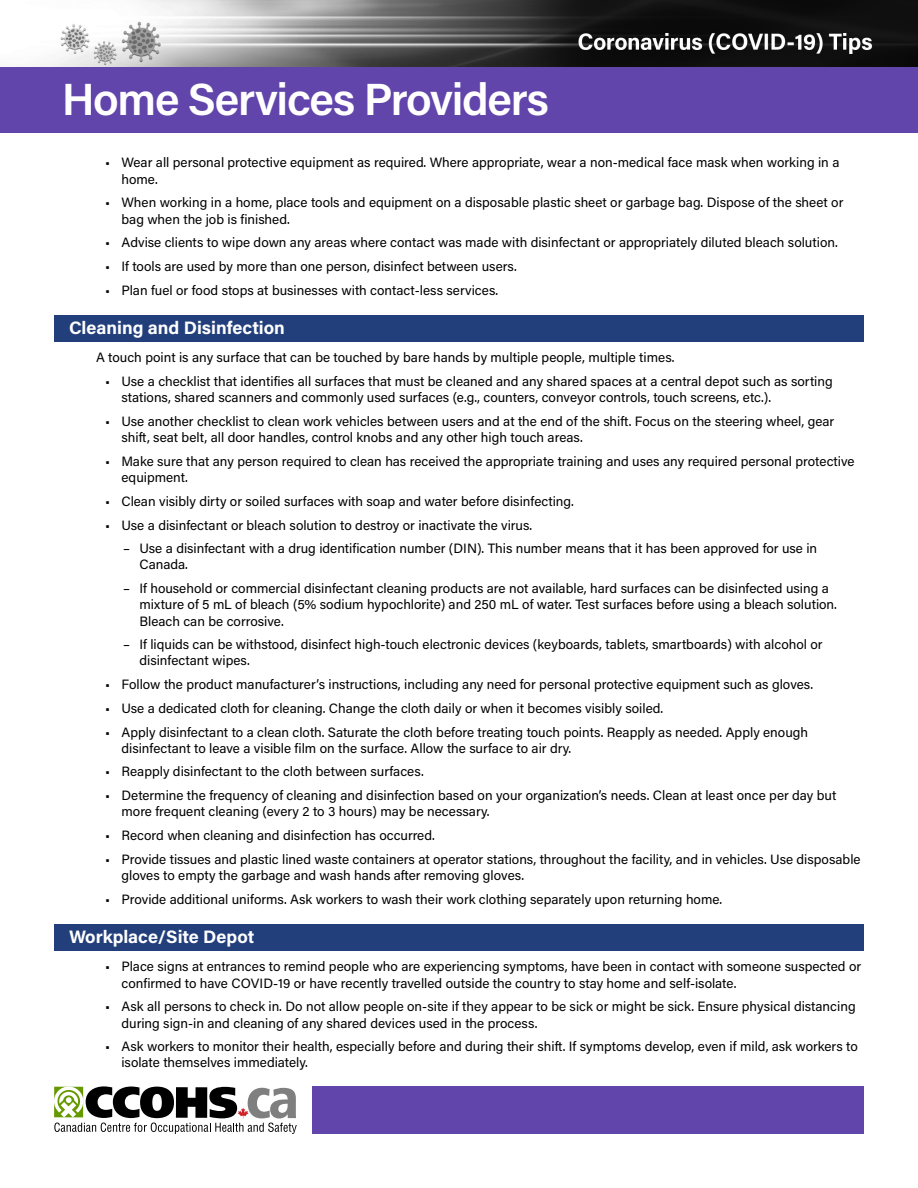
<style>
.page{position:relative;width:918px;height:1188px;background:#fff}
.page>*{position:absolute;margin:0;border:0;box-sizing:border-box;transform-origin:0 0}
.t1{font:600 45px "Acumin Pro";letter-spacing:-.03em;color:#fff}
.subheads{font:700 18px "Acumin Pro";color:#fff}
.body_bullets{font:13.5px/16.2px "Acumin Pro";color:#000}
.sub_body_bullets{font:13.5px/16.2px "Acumin Pro";color:#000}
</style>
<div class="page">
<div style="left:313px;top:1086px;width:551px;height:48px;background:#6145ab"></div>
<img style="left:0;top:0;width:918px;height:68px">
<div style="left:0;top:68px;width:918px;height:65px;background:#6145ab"></div>
<svg style="left:54px;top:1086px;width:243px;height:48px"></svg>
<div style="left:54px;top:315px;width:810px;height:27px;background:#223f7c"></div>
<div style="left:54px;top:924px;width:810px;height:27px;background:#223f7c"></div>
<h1 class="t1" style="left:62px;top:68px;width:489px">Home Services Providers</h1>
<p class="body_bullets" style="left:122px;top:154px;width:719px;text-indent:-16px">• Wear all personal protective equipment as required. Where appropriate, wear a non-medical face mask when working in a home.</p>
<p class="body_bullets" style="left:122px;top:194px;width:723px;text-indent:-16px">• When working in a home, place tools and equipment on a disposable plastic sheet or garbage bag. Dispose of the sheet or bag when the job is finished.</p>
<p class="body_bullets" style="left:105px;top:234px;width:734px">• Advise clients to wipe down any areas where contact was made with disinfectant or appropriately diluted bleach solution.</p>
<p class="body_bullets" style="left:105px;top:258px;width:413px">• If tools are used by more than one person, disinfect between users.</p>
<p class="body_bullets" style="left:105px;top:281px;width:395px">• Plan fuel or food stops at businesses with contact-less services.</p>
<p class="subheads" style="left:69px;top:315px;width:217px">Cleaning and Disinfection</p>
<p class="body_bullets" style="left:96px;top:349px;width:580px">A touch point is any surface that can be touched by bare hands by multiple people, multiple times.</p>
<p class="body_bullets" style="left:122px;top:373px;width:713px;text-indent:-16px">• Use a checklist that identifies all surfaces that must be cleaned and any shared spaces at a central depot such as sorting stations, shared scanners and commonly used surfaces (e.g., counters, conveyor controls, touch screens, etc.).</p>
<p class="body_bullets" style="left:122px;top:413px;width:714px;text-indent:-16px">• Use another checklist to clean work vehicles between users and at the end of the shift. Focus on the steering wheel, gear shift, seat belt, all door handles, control knobs and any other high touch areas.</p>
<p class="body_bullets" style="left:122px;top:453px;width:735px;text-indent:-16px">• Make sure that any person required to clean has received the appropriate training and uses any required personal protective equipment.</p>
<p class="body_bullets" style="left:105px;top:492px;width:470px">• Clean visibly dirty or soiled surfaces with soap and water before disinfecting.</p>
<p class="body_bullets" style="left:105px;top:516px;width:429px">• Use a disinfectant or bleach solution to destroy or inactivate the virus.</p>
<p class="sub_body_bullets" style="left:140px;top:540px;width:679px;text-indent:-16px">– Use a disinfectant with a drug identification number (DIN). This number means that it has been approved for use in<br>Canada.</p>
<p class="sub_body_bullets" style="left:140px;top:580px;width:699px;text-indent:-16px">– If household or commercial disinfectant cleaning products are not available, hard surfaces can be disinfected using a mixture of 5 mL of bleach (5% sodium hypochlorite) and 250 mL of water. Test surfaces before using a bleach solution.<br>Bleach can be corrosive.</p>
<p class="sub_body_bullets" style="left:140px;top:636px;width:685px;text-indent:-16px">– If liquids can be withstood, disinfect high-touch electronic devices (keyboards, tablets, smartboards) with alcohol or disinfectant wipes.</p>
<p class="body_bullets" style="left:105px;top:676px;width:710px">• Follow the product manufacturer’s instructions, including any need for personal protective equipment such as gloves.</p>
<p class="body_bullets" style="left:105px;top:699px;width:560px">• Use a dedicated cloth for cleaning. Change the cloth daily or when it becomes visibly soiled.</p>
<p class="body_bullets" style="left:122px;top:723px;width:688px;text-indent:-16px">• Apply disinfectant to a clean cloth. Saturate the cloth before treating touch points. Reapply as needed. Apply enough disinfectant to leave a visible film on the surface. Allow the surface to air dry.</p>
<p class="body_bullets" style="left:105px;top:763px;width:320px">• Reapply disinfectant to the cloth between surfaces.</p>
<p class="body_bullets" style="left:122px;top:787px;width:717px;text-indent:-16px">• Determine the frequency of cleaning and disinfection based on your organization’s needs. Clean at least once per day but more frequent cleaning (every 2 to 3 hours) may be necessary.</p>
<p class="body_bullets" style="left:105px;top:827px;width:331px">• Record when cleaning and disinfection has occurred.</p>
<p class="body_bullets" style="left:122px;top:850px;width:741px;text-indent:-16px">• Provide tissues and plastic lined waste containers at operator stations, throughout the facility, and in vehicles. Use disposable gloves to empty the garbage and wash hands after removing gloves.</p>
<p class="body_bullets" style="left:105px;top:890px;width:619px">• Provide additional uniforms. Ask workers to wash their work clothing separately upon returning home.</p>
<p class="subheads" style="left:69px;top:924px;width:187px">Workplace/Site Depot</p>
<p class="body_bullets" style="left:122px;top:958px;width:741px;text-indent:-16px">• Place signs at entrances to remind people who are experiencing symptoms, have been in contact with someone suspected or confirmed to have COVID-19 or have recently travelled outside the country to stay home and self-isolate.</p>
<p class="body_bullets" style="left:122px;top:998px;width:736px;text-indent:-16px">• Ask all persons to check in. Do not allow people on-site if they appear to be sick or might be sick. Ensure physical distancing during sign-in and cleaning of any shared devices used in the process.</p>
<p class="body_bullets" style="left:122px;top:1038px;width:738px;text-indent:-16px">• Ask workers to monitor their health, especially before and during their shift. If symptoms develop, even if mild, ask workers to isolate themselves immediately.</p>
</div>
